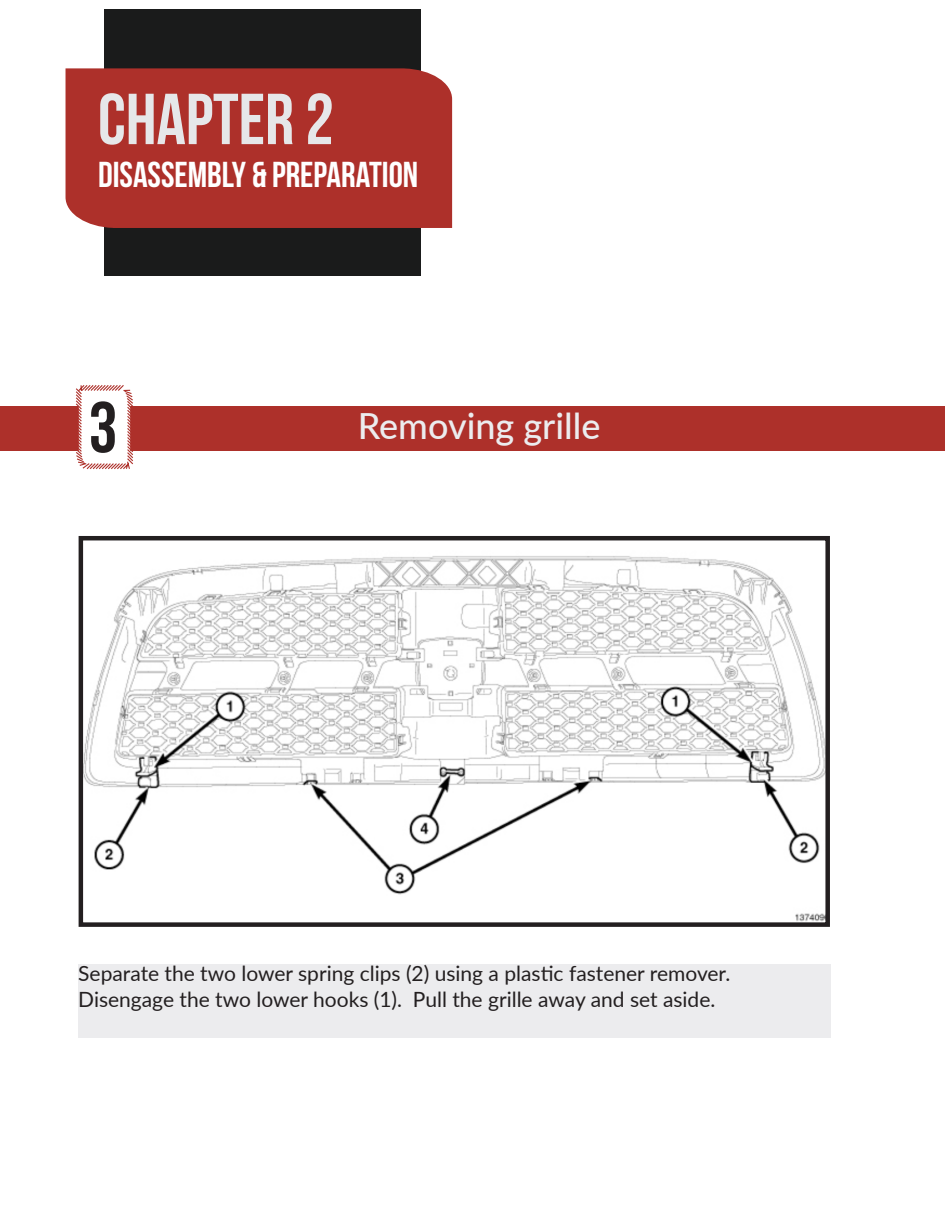
<style>
.page{position:relative;width:945px;height:1215px;background:#fff}
.page>*{position:absolute;margin:0;border:0;box-sizing:border-box;transform-origin:0 0}
.Title_Page{font:72px "Bebas Neue";color:#e6e7e9}
.t1{font:72px "Bebas Neue";color:#231f20}
.t2{font:36px "Bebas Neue";color:#fff}
.t3{font:500 36px "Lato";color:#ececee}
.t4{font:21px "Lato";color:#231f20}
</style>
<div class="page">
<div style="left:104px;top:9px;width:317px;height:266px;background:#1a1b1b"></div>
<div style="left:66px;top:68px;width:386px;height:160px;background:#ad302a"></div>
<img style="left:84px;top:556px;width:741px;height:366px">
<div style="left:79px;top:536px;width:751px;height:391px;border:4px solid #231f20"></div>
<div style="left:78px;top:964px;width:752px;height:74px;background:#ececee"></div>
<div style="left:0;top:406px;width:932px;height:44px;background:#ad302a"></div>
<svg style="left:75px;top:385px;width:59px;height:84px"></svg>
<div style="left:932px;top:406px;width:13px;height:45px;background:#ad302a"></div>
<p class="Title_Page" style="left:98px;top:80px;width:237px">CHAPTER 2</p>
<p class="t2" style="left:98px;top:155px;width:322px">DISASSEMBLY &amp; PREPARATION</p>
<p class="t1" style="left:89px;top:388px;width:30px">3</p>
<p class="t3" style="left:358px;top:400px;width:244px">Removing grille</p>
<p class="t4" style="left:78px;top:959px;width:654px">Separate the two lower spring clips (2) using a plastic fastener remover.</p>
<p class="t4" style="left:78px;top:984px;width:639px">Disengage the two lower hooks (1). Pull the grille away and set aside.</p>
</div>
